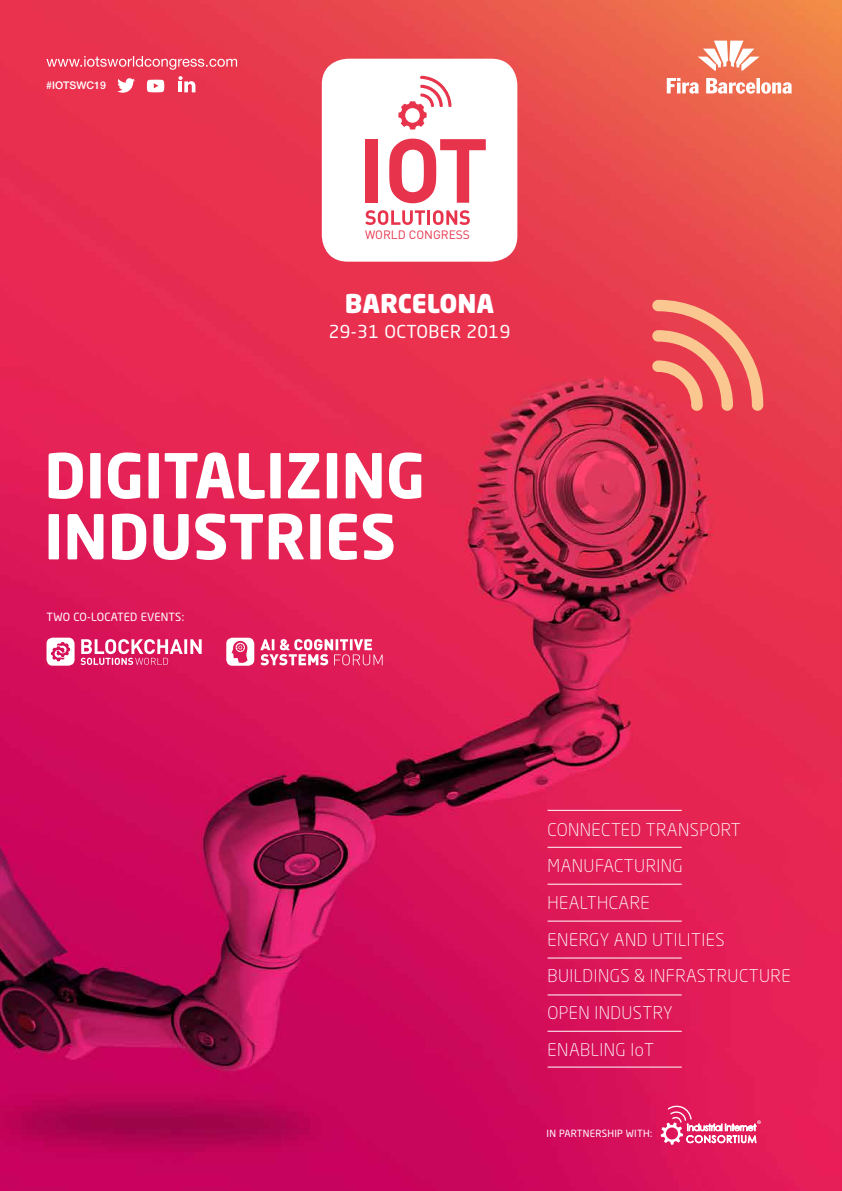
<style>
.page{position:relative;width:842px;height:1191px;background:#fff}
.page>*{position:absolute;margin:0;border:0;box-sizing:border-box;transform-origin:0 0}
.t1{font:700 61px/61px "Neo Sans Std";color:#fff}
.t2{font:900 25.5px "Neo Sans Std";color:#fff}
.t3{font:17.6px "Neo Sans Std";letter-spacing:.025em;color:#fff}
.t4{font:300 17.4px/36.6px "Neo Sans Std";letter-spacing:.025em;color:#fff}
.t5{font:12px "DIN Pro";color:#e7344c}
.t6{font:11.2px "Neo Sans Std";letter-spacing:.015em;color:#fff}
.t7{font:500 10.6px "Helvetica Neue";color:#fff}
.t8{font:9.8px "Neo Sans Std";letter-spacing:.025em;color:#fff}
</style>
<div class="page">
<img style="left:0;top:0;width:842px;height:1191px">
<svg style="left:652px;top:300px;width:111px;height:111px;background:#ee6963"></svg>
<div style="left:322px;top:59px;width:195px;height:203px;background:#fff;border-radius:26px"></div>
<div style="left:365px;top:139px;width:13px;height:64px;background:#e7344c"></div>
<svg style="left:365px;top:210px;width:60px;height:15px"></svg>
<hr style="left:427px;top:210px;width:3px;height:15px;background:#e7344c">
<svg style="left:433px;top:210px;width:37px;height:15px"></svg>
<svg style="left:389px;top:75px;width:97px;height:128px"></svg>
<svg style="left:667px;top:41px;width:125px;height:53px"></svg>
<hr style="left:548px;top:957px;width:134px;height:1px;background:#fff">
<hr style="left:548px;top:994px;width:134px;height:1px;background:#fff">
<hr style="left:548px;top:920px;width:134px;height:1px;background:#fff">
<hr style="left:548px;top:883px;width:134px;height:1px;background:#fff">
<hr style="left:548px;top:810px;width:134px;height:1px;background:#fff">
<hr style="left:548px;top:846px;width:134px;height:1px;background:#fff">
<hr style="left:548px;top:1030px;width:134px;height:1px;background:#fff">
<hr style="left:548px;top:1066px;width:134px;height:1px;background:#fff">
<svg style="left:260px;top:639px;width:123px;height:26px"></svg>
<svg style="left:226px;top:637px;width:28px;height:28px"></svg>
<svg style="left:81px;top:639px;width:121px;height:26px"></svg>
<svg style="left:47px;top:637px;width:28px;height:28px"></svg>
<svg style="left:661px;top:1105px;width:100px;height:39px"></svg>
<svg style="left:46px;top:56px;width:191px;height:14px;background:#ed5f74"></svg>
<svg style="left:178px;top:76px;width:17px;height:16px"></svg>
<svg style="left:117px;top:78px;width:18px;height:15px"></svg>
<svg style="left:147px;top:80px;width:17px;height:12px"></svg>
<p class="t7" style="left:46px;top:78px;width:61px">#IOTSWC19</p>
<p class="t5" style="left:365px;top:227px;width:106px">WORLD CONGRESS</p>
<h2 class="t2" style="left:345px;top:287px;width:151px">BARCELONA</h2>
<p class="t3" style="left:329px;top:321px;width:183px">29-31 OCTOBER 2019</p>
<h1 class="t1" style="left:44px;top:443px;width:382px">DIGITALIZING<br>INDUSTRIES</h1>
<p class="t6" style="left:47px;top:610px;width:139px">TWO CO-LOCATED EVENTS:</p>
<p class="t4" style="left:548px;top:811px;width:245px">CONNECTED TRANSPORT<br>MANUFACTURING<br>HEALTHCARE<br>ENERGY AND UTILITIES<br>BUILDINGS &amp; INFRASTRUCTURE<br>OPEN INDUSTRY<br>ENABLING IoT</p>
<p class="t8" style="left:547px;top:1127px;width:107px">IN PARTNERSHIP WITH:</p>
</div>
